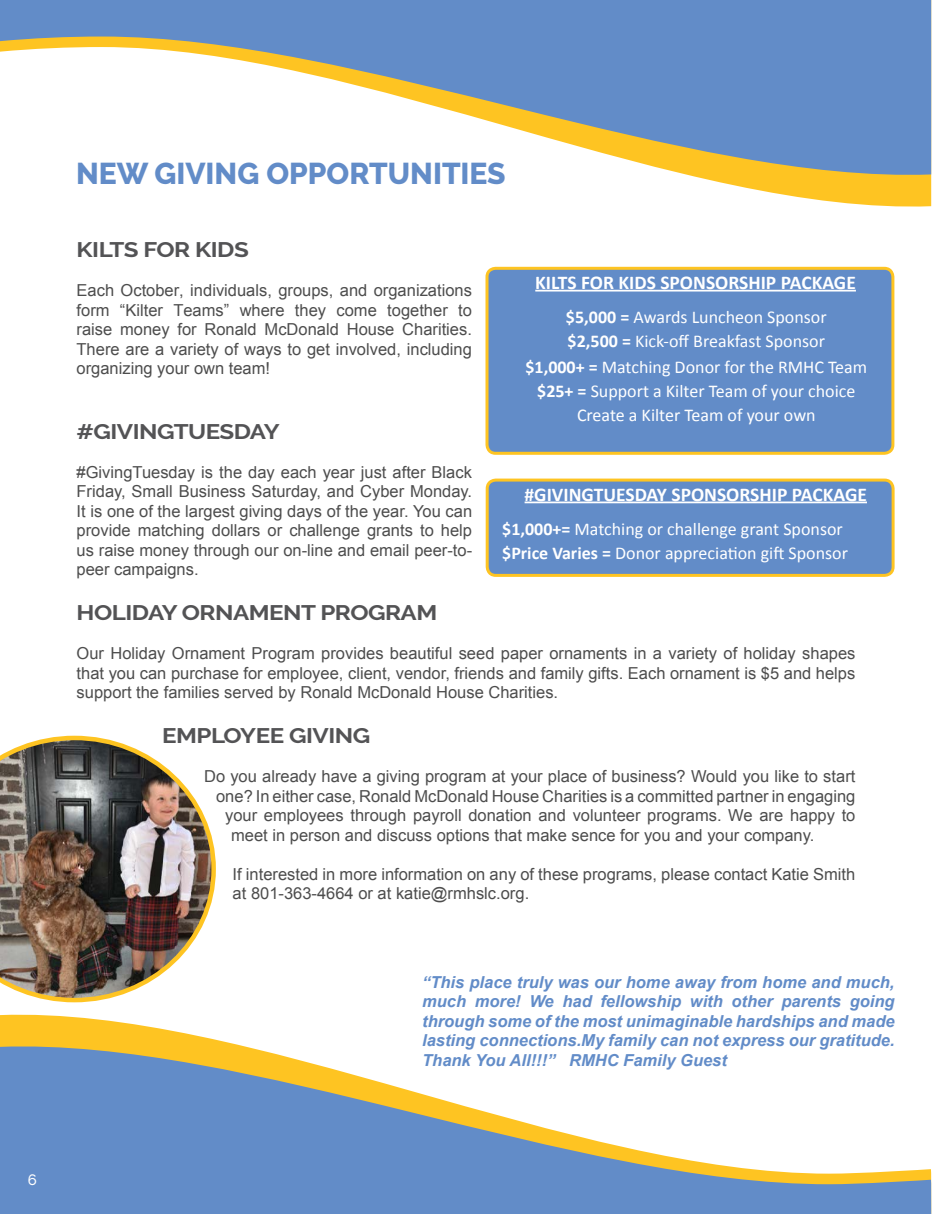
<style>
.page{position:relative;width:944px;height:1214px;background:#fff}
.page>*{position:absolute;margin:0;border:0;box-sizing:border-box;transform-origin:0 0}
.t1{font:800 30px "Raleway";color:#628cc8}
.t2{font:700 21px "Raleway";letter-spacing:-.02em;color:#535355;scale:1.15 1}
.t3{font:700 19.5px "Calibri";color:#fff}
.t4{font:18px "Calibri";color:#fff}
.t5{font:16.5px/19.5px "Arial";color:#4d4d4d;text-align:justify}
.t6{font:italic 700 16.5px/19.5px "Arial";color:#628cc8;text-align:justify}
.t7{font:500 15px "Raleway";color:#fff}
.s1{font-weight:700}
</style>
<div class="page">
<svg style="left:723px;top:183px;width:208px;height:24px;fill:#fec422"></svg>
<svg style="left:0;top:0;width:931px;height:183px;fill:#628cc8"></svg>
<svg style="left:0;top:1014px;width:203px;height:23px;fill:#fec422"></svg>
<svg style="left:0;top:1037px;width:931px;height:177px;fill:#628cc8"></svg>
<div style="left:487px;top:268px;width:405px;height:185px;background:#628cc8;border-radius:9px"></div>
<hr style="left:535px;top:290px;width:321px;height:1px;background:#fff">
<div style="left:485px;top:267px;width:409px;height:188px;border:3px solid #fec422;border-radius:9px"></div>
<div style="left:487px;top:480px;width:406px;height:95px;background:#628cc8;border-radius:9px"></div>
<hr style="left:524px;top:501px;width:343px;height:2px;background:#fff">
<div style="left:485px;top:478px;width:409px;height:99px;border:3px solid #fec422;border-radius:9px"></div>
<img style="left:0;top:735px;width:216px;height:268px">
<p class="t1" style="left:76px;top:156px;width:431px">NEW GIVING OPPORTUNITIES</p>
<p class="t2" style="left:77px;top:238px;width:151px">KILTS FOR KIDS</p>
<p class="t5" style="left:77px;top:281px;width:397px">Each October, individuals, groups, and organizations form “Kilter Teams” where they come together to raise money for Ronald McDonald House Charities.<br>There are a variety of ways to get involved, including organizing your own team!</p>
<p class="t3" style="left:535px;top:270px;width:322px">KILTS FOR KIDS SPONSORSHIP PACKAGE</p>
<p class="t4" style="left:566px;top:306px;width:262px"><span class="s1">$5,000 =</span> Awards Luncheon Sponsor</p>
<p class="t4" style="left:567px;top:330px;width:259px"><span class="s1">$2,500 =</span> Kick-off Breakfast Sponsor</p>
<p class="t4" style="left:525px;top:355px;width:343px"><span class="s1">$1,000+ =</span> Matching Donor for the RMHC Team</p>
<p class="t4" style="left:537px;top:379px;width:320px"><span class="s1">$25+ =</span> Support a Kilter Team of your choice</p>
<p class="t4" style="left:577px;top:403px;width:240px">Create a Kilter Team of your own</p>
<p class="t2" style="left:77px;top:419px;width:178px">#GIVINGTUESDAY</p>
<p class="t5" style="left:77px;top:462px;width:397px">#GivingTuesday is the day each year just after Black Friday, Small Business Saturday, and Cyber Monday.<br>It is one of the largest giving days of the year. You can provide matching dollars or challenge grants to help us raise money through our on-line and email peer-to&shy;peer campaigns.</p>
<p class="t2" style="left:77px;top:601px;width:315px">HOLIDAY ORNAMENT PROGRAM</p>
<p class="t5" style="left:77px;top:644px;width:780px">Our Holiday Ornament Program provides beautiful seed paper ornaments in a variety of holiday shapes that you can purchase for employee, client, vendor, friends and family gifts. Each ornament is $5 and helps support the families served by Ronald McDonald House Charities.</p>
<p class="t2" style="left:162px;top:724px;width:182px">EMPLOYEE GIVING</p>
<p class="t5" style="left:204px;top:767px;width:652px">Do you already have a giving program at your place of business? Would you like to start</p>
<p class="t5" style="left:216px;top:786px;width:640px">one? In either case, Ronald McDonald House Charities is a committed partner in engaging</p>
<p class="t5" style="left:225px;top:806px;width:631px">your employees through payroll donation and volunteer programs. We are happy to</p>
<p class="t5" style="left:231px;top:825px;width:585px">meet in person and discuss options that make sence for you and your company.</p>
<p class="t5" style="left:233px;top:864px;width:624px">If interested in more information on any of these programs, please contact Katie Smith at 801-363-4664 or at katie@rmhslc.org.</p>
<p class="t3" style="left:524px;top:482px;width:344px">#GIVINGTUESDAY SPONSORSHIP PACKAGE</p>
<p class="t4" style="left:502px;top:518px;width:342px"><span class="s1">$1,000+=</span> Matching or challenge grant Sponsor</p>
<p class="t4" style="left:502px;top:542px;width:347px"><span class="s1">$Price Varies =</span> Donor appreciation gift Sponsor</p>
<p class="t6" style="left:422px;top:972px;width:474px">“This place truly was our home away from home and much, much more! We had fellowship with other parents going through some of the most unimaginable hardships and made lasting connections.My family can not express our gratitude.<br>Thank You All!!!” RMHC Family Guest</p>
<p class="t7" style="left:28px;top:1171px;width:11px">6</p>
</div>
